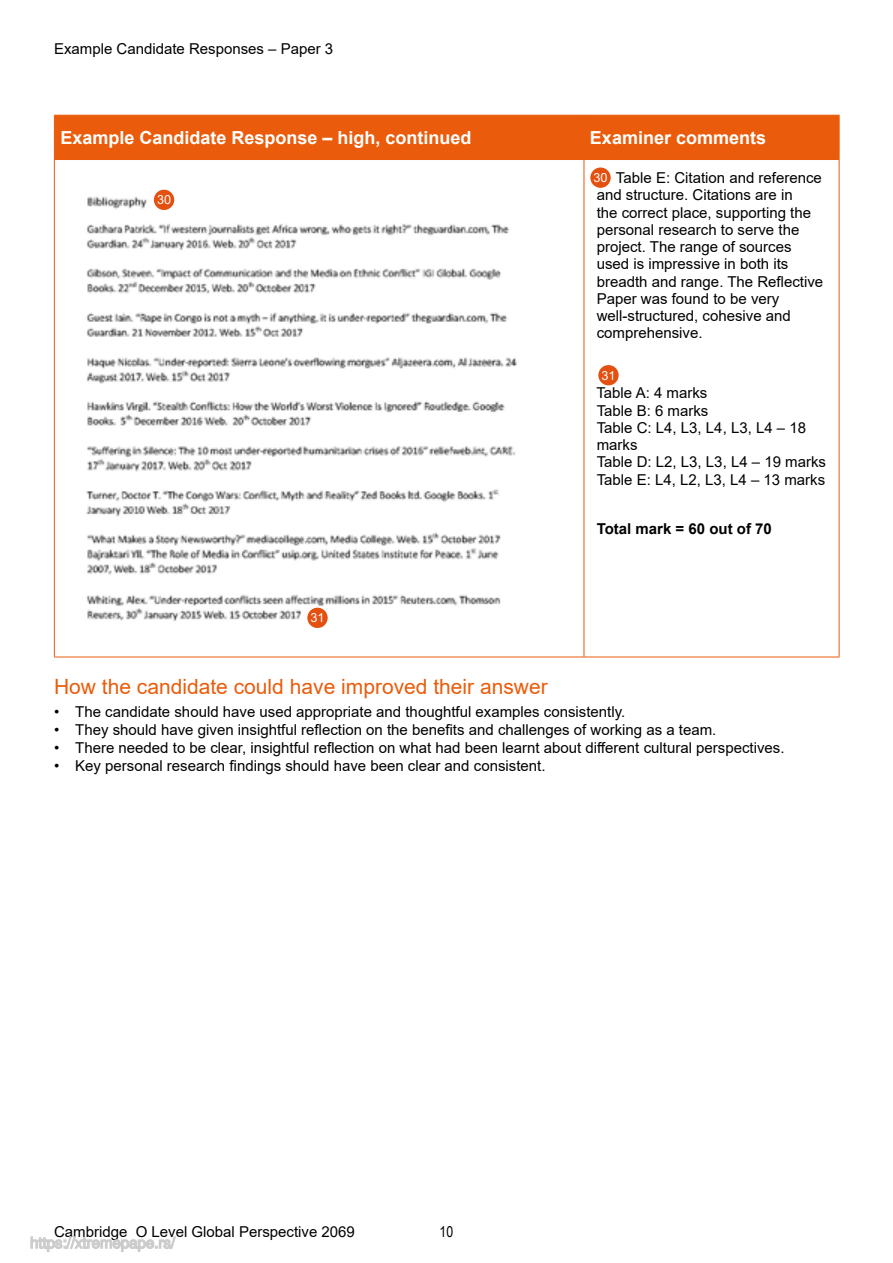
<style>
.page{position:relative;width:893px;height:1263px;background:#fff}
.page>*{position:absolute;margin:0;border:0;box-sizing:border-box;transform-origin:0 0}
.t1{font:21px "Arial";color:#ea5c0b}
.t2{font:700 18px "Arial";color:#fff}
.t3{font:15px/17.2px "Arial";color:#000}
.t4{font:700 15px "Arial";color:#000}
.t5{font:15px "Arial Narrow";color:#000}
.t6{font:12.6px "Arial MT Pro";color:#fff}
</style>
<div class="page">
<div style="left:55px;top:116px;width:784px;height:43px;background:#ea5c0b"></div>
<hr style="left:54px;top:116px;width:1px;height:43px;background:#ea5c0b">
<hr style="left:54px;top:115px;width:530px;height:1px;background:#ea5c0b">
<hr style="left:54px;top:159px;width:530px;height:1px;background:#ea5c0b">
<hr style="left:584px;top:116px;width:1px;height:43px;background:#ea5c0b">
<hr style="left:584px;top:115px;width:255px;height:1px;background:#ea5c0b">
<hr style="left:839px;top:116px;width:1px;height:43px;background:#ea5c0b">
<hr style="left:584px;top:159px;width:255px;height:1px;background:#ea5c0b">
<hr style="left:54px;top:160px;width:1px;height:497px;background:#ea5c0b">
<hr style="left:584px;top:160px;width:1px;height:497px;background:#ea5c0b">
<hr style="left:839px;top:160px;width:1px;height:497px;background:#ea5c0b">
<hr style="left:54px;top:657px;width:530px;height:1px;background:#ea5c0b">
<hr style="left:584px;top:657px;width:255px;height:1px;background:#ea5c0b">
<img style="left:86px;top:189px;width:431px;height:439px">
<div style="left:590px;top:168px;width:21px;height:20px;background:#e35010;border-radius:50%"></div>
<div style="left:154px;top:190px;width:20px;height:20px;background:#e35010;border-radius:50%"></div>
<div style="left:598px;top:365px;width:21px;height:20px;background:#e35010;border-radius:50%"></div>
<div style="left:307px;top:608px;width:21px;height:20px;background:#e35010;border-radius:50%"></div>
<svg style="left:30px;top:1236px;width:146px;height:16px"></svg>
<p class="t3" style="left:54px;top:41px;width:281px">Example Candidate Responses – Paper 3</p>
<p class="t2" style="left:60px;top:131px;width:413px">Example Candidate Response – high, continued</p>
<p class="t2" style="left:590px;top:131px;width:178px">Examiner comments</p>
<p class="t3" style="left:597px;top:171px;width:228px;text-indent:19px">Table E: Citation and reference and structure. Citations are in<br>the correct place, supporting the personal research to serve the project. The range of sources used is impressive in both its breadth and range. The Reflective<br>Paper was found to be very well-structured, cohesive and comprehensive.</p>
<p class="t6" style="left:593px;top:170px;width:16px">30</p>
<p class="t6" style="left:157px;top:193px;width:16px">30</p>
<p class="t6" style="left:601px;top:368px;width:16px">31</p>
<p class="t6" style="left:310px;top:610px;width:16px">31</p>
<p class="t3" style="left:596px;top:386px;width:231px">Table A: 4 marks<br>Table B: 6 marks<br>Table C: L4, L3, L4, L3, L4 – 18 marks<br>Table D: L2, L3, L3, L4 – 19 marks<br>Table E: L4, L2, L3, L4 – 13 marks</p>
<p class="t4" style="left:597px;top:523px;width:177px">Total mark = 60 out of 70</p>
<h1 class="t1" style="left:54px;top:678px;width:495px">How the candidate could have improved their answer</h1>
<p class="t3" style="left:54px;top:705px;width:573px">• The candidate should have used appropriate and thoughtful examples consistently.</p>
<p class="t3" style="left:54px;top:723px;width:664px">• They should have given insightful reflection on the benefits and challenges of working as a team.</p>
<p class="t3" style="left:54px;top:741px;width:732px">• There needed to be clear, insightful reflection on what had been learnt about different cultural perspectives.</p>
<p class="t3" style="left:54px;top:759px;width:493px">• Key personal research findings should have been clear and consistent.</p>
<p class="t3" style="left:54px;top:1224px;width:302px">Cambridge O Level Global Perspective 2069</p>
<p class="t5" style="left:440px;top:1223px;width:15px">10</p>
</div>
